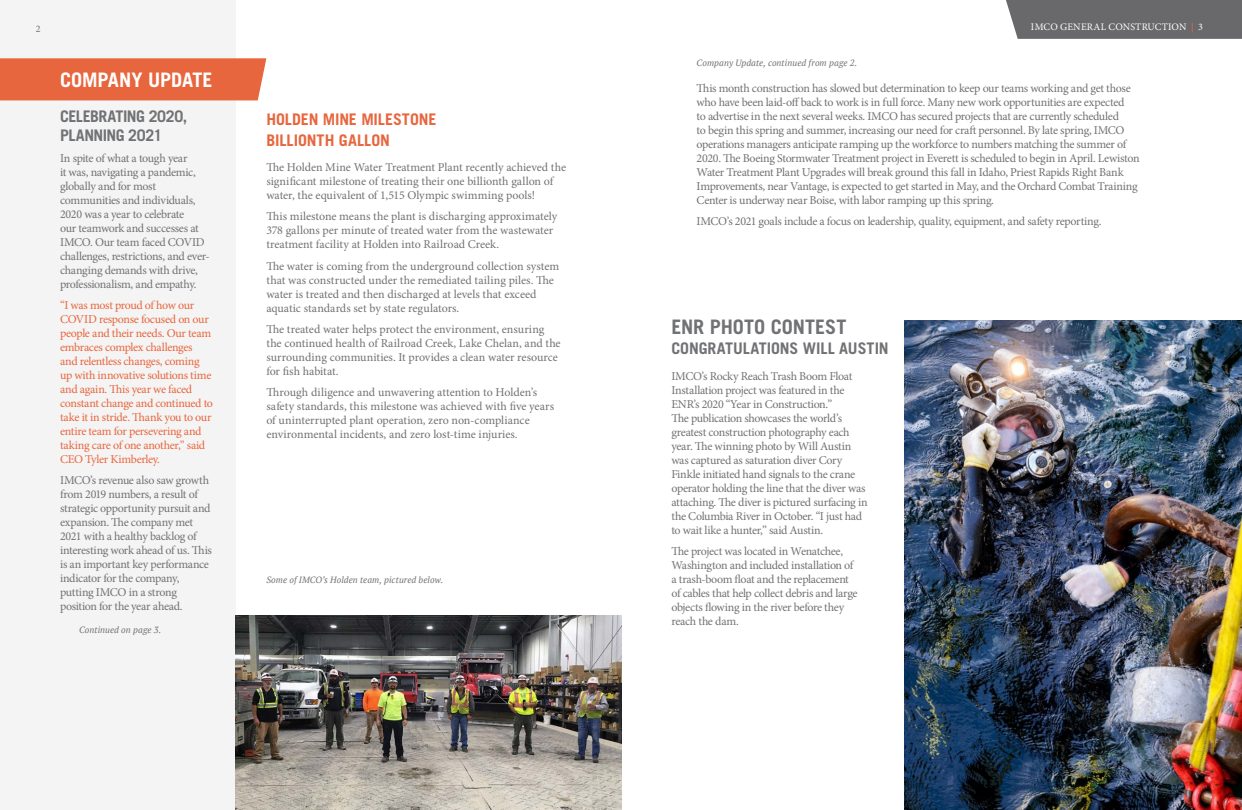
<style>
.page{position:relative;width:1242px;height:810px;background:#fff}
.page>*{position:absolute;margin:0;border:0;box-sizing:border-box;transform-origin:0 0}
.article_body_copy{font:700 20px "Trade Gothic LT Std";letter-spacing:-.005em;color:#717275}
.article_body_copy-2{font:700 20px "Trade Gothic LT Std";letter-spacing:-.005em;color:#fff}
.article_body_copy-3{font:700 16px "Trade Gothic LT Std";letter-spacing:-.005em;color:#e8663d}
.Headline_in_angled_b{font:700 16px "Trade Gothic LT Std";letter-spacing:-.035em;color:#717275}
.article_body_copy-4{font:700 16px "Trade Gothic LT Std";letter-spacing:-.005em;color:#717275}
.Headline_in_angled_b-2{font:12px/14px "Minion Pro";letter-spacing:-.02em;color:#717275}
.Headline_in_angled_b-3{font:12px/14px "Minion Pro";letter-spacing:-.03em;color:#e8663d}
.Headline_in_angled_b-4{font:12px/14px "Minion Pro";color:#717275}
.t1{font:10px "Minion Pro";letter-spacing:.015em;color:#fff}
.t2{font:10px "Minion Pro";color:#717275}
.t3{font:italic 9px "PT Serif";letter-spacing:.005em;color:#717275}
.s1{color:#eb663e}
</style>
<div class="page">
<div style="left:0;top:0;width:236px;height:810px;background:#f4f4f4"></div>
<div style="left:1006px;top:0;width:236px;height:39px;background:#69696c"></div>
<div style="left:0;top:58px;width:266px;height:42px;background:#e8663d"></div>
<img style="left:905px;top:320px;width:336px;height:490px">
<img style="left:236px;top:616px;width:385px;height:194px">
<p class="t2" style="left:36px;top:22px;width:6px">2</p>
<p class="t1" style="left:1031px;top:20px;width:174px">IMCO GENERAL CONSTRUCTION <span class="s1">|</span> 3</p>
<p class="article_body_copy-2" style="left:60px;top:68px;width:154px">COMPANY UPDATE</p>
<p class="Headline_in_angled_b" style="left:60px;top:107px;width:129px">CELEBRATING 2020,</p>
<p class="Headline_in_angled_b" style="left:60px;top:125px;width:104px">PLANNING 2021</p>
<p class="Headline_in_angled_b-2" style="left:60px;top:151px;width:151px">In spite of what a tough year<br>it was, navigating a pandemic, globally and for most communities and individuals,<br>2020 was a year to celebrate<br>our teamwork and successes at<br>IMCO. Our team faced COVID challenges, restrictions, and ever&shy;changing demands with drive, professionalism, and empathy.</p>
<p class="Headline_in_angled_b-3" style="left:60px;top:298px;width:154px">“I was most proud of how our<br>COVID response focused on our people and their needs. Our team embraces complex challenges and relentless changes, coming up with innovative solutions time and again. This year we faced constant change and continued to take it in stride. Thank you to our entire team for persevering and taking care of one anothe<span class="s1">r,” said<br>CEO Tyler Kimberley.</span></p>
<p class="Headline_in_angled_b-2" style="left:60px;top:474px;width:153px">IMCO’s revenue also saw growth from 2019 numbers, a result of strategic opportunity pursuit and expansion. The company met<br>2021 with a healthy backlog of interesting work ahead of us. This is an important key performance indicator for the company, putting IMCO in a strong position for the year ahead.</p>
<p class="t3" style="left:79px;top:624px;width:84px">Continued on page 3.</p>
<p class="article_body_copy-3" style="left:266px;top:110px;width:172px">HOLDEN MINE MILESTONE</p>
<p class="article_body_copy-3" style="left:266px;top:130px;width:125px">BILLIONTH GALLON</p>
<p class="Headline_in_angled_b-2" style="left:266px;top:160px;width:301px">The Holden Mine Water Treatment Plant recently achieved the significant milestone of treating their one billionth gallon of water, the equivalent of 1,515 Olympic swimming pools!</p>
<p class="Headline_in_angled_b-2" style="left:266px;top:210px;width:292px">This milestone means the plant is discharging approximately<br>378 gallons per minute of treated water from the wastewater treatment facility at Holden into Railroad Creek.</p>
<p class="Headline_in_angled_b-4" style="left:266px;top:259px;width:294px">The water is coming from the underground collection system that was constructed under the remediated tailing piles. The water is treated and then discharged at levels that exceed aquatic standards set by state regulators.</p>
<p class="Headline_in_angled_b-2" style="left:266px;top:322px;width:296px">The treated water helps protect the environment, ensuring the continued health of Railroad Creek, Lake Chelan, and the surrounding communities. It provides a clean water resource for fish habitat.</p>
<p class="Headline_in_angled_b-2" style="left:266px;top:385px;width:289px">Through diligence and unwavering attention to Holden’s safety standards, this milestone was achieved with five years of uninterrupted plant operation, zero non-compliance environmental incidents, and zero lost-time injuries.</p>
<p class="t3" style="left:266px;top:574px;width:178px">Some of IMCO’s Holden team, pictured below.</p>
<p class="t3" style="left:697px;top:57px;width:162px">Company Update, continued from page 2.</p>
<p class="Headline_in_angled_b-2" style="left:697px;top:81px;width:445px">This month construction has slowed but determination to keep our teams working and get those who have been laid-off back to work is in full force. Many new work opportunities are expected<br>to advertise in the next several weeks. IMCO has secured projects that are currently scheduled<br>to begin this spring and summer, increasing our need for craft personnel. By late spring, IMCO operations managers anticipate ramping up the workforce to numbers matching the summer of 2020. The Boeing Stormwater Treatment project in Everett is scheduled to begin in April. Lewiston Water Treatment Plant Upgrades will break ground this fall in Idaho, Priest Rapids Right Bank Improvements, near Vantage, is expected to get started in May, and the Orchard Combat Training Center is underway near Boise, with labor ramping up this spring.</p>
<p class="Headline_in_angled_b-2" style="left:697px;top:214px;width:406px">IMCO’s 2021 goals include a focus on leadership, quality, equipment, and safety reporting.</p>
<p class="article_body_copy" style="left:671px;top:314px;width:176px">ENR PHOTO CONTEST</p>
<p class="article_body_copy-4" style="left:671px;top:339px;width:219px">CONGRATULATIONS WILL AUSTIN</p>
<p class="Headline_in_angled_b-2" style="left:671px;top:369px;width:198px">IMCO’s Rocky Reach Trash Boom Float Installation project was featured in the ENR’s 2020 “Year in Construction.”<br>The publication showcases the world’s greatest construction photography each year. The winning photo by Will Austin was captured as saturation diver Cory Finkle initiated hand signals to the crane operator holding the line that the diver was attaching. The diver is pictured surfacing in the Columbia River in October. “I just had to wait like a hunter,” said Austin.</p>
<p class="Headline_in_angled_b-2" style="left:671px;top:544px;width:188px">The project was located in Wenatchee, Washington and included installation of a trash-boom float and the replacement of cables that help collect debris and large objects flowing in the river before they reach the dam.</p>
</div>
